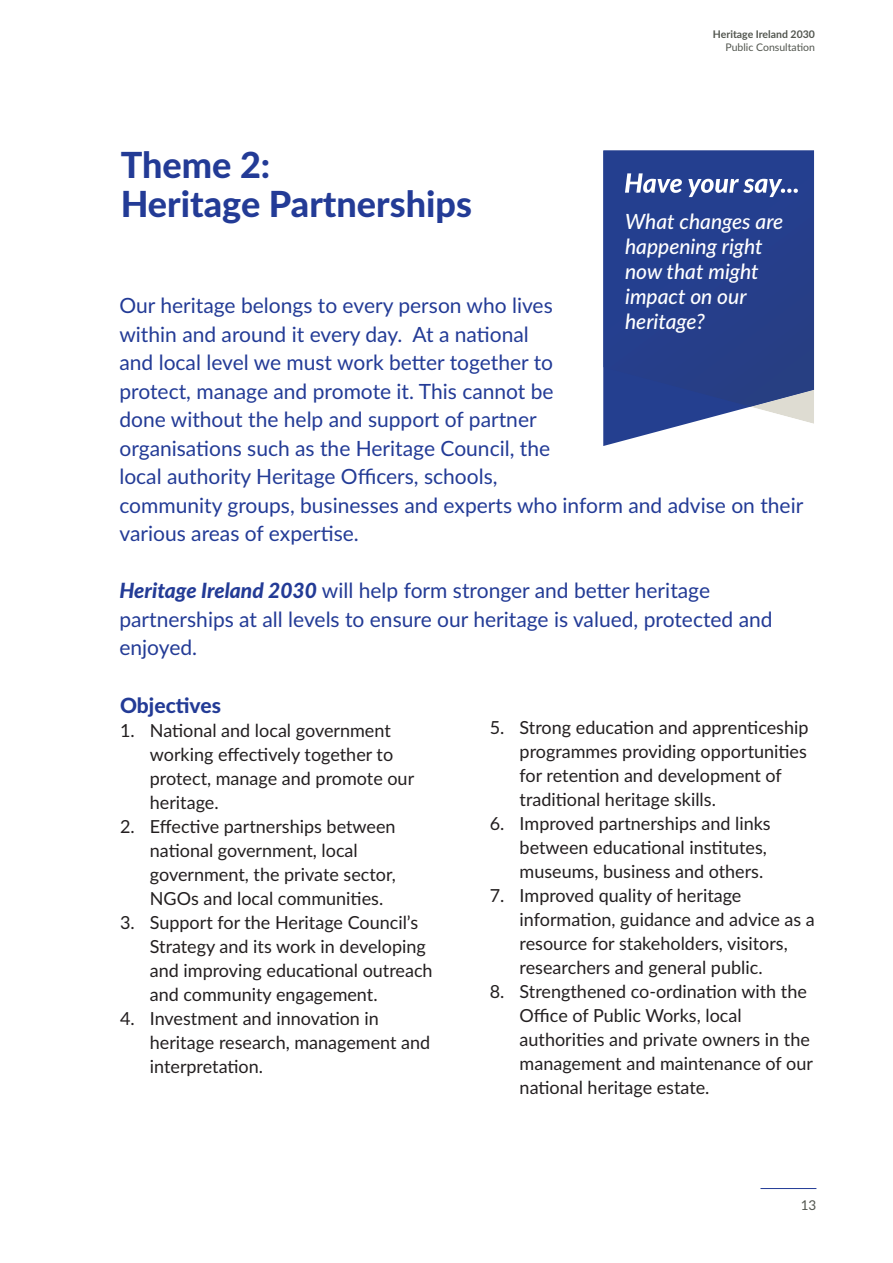
<style>
.page{position:relative;width:893px;height:1263px;background:#fff}
.page>*{position:absolute;margin:0;border:0;box-sizing:border-box;transform-origin:0 0}
.t1{font:800 36px/39px "Lato";color:#233b96}
.t2{font:21px/28.5px "Lato";color:#233b96}
.t3{font:italic 500 21px/25.2px "Lato";color:#fff}
.t4{font:800 21px "Lato";color:#233b96}
.t5{font:18px/24px "Lato";color:#231f20}
.t6{font:13.5px "Lato";color:#52564f}
.t7{font:700 10.5px "Lato";color:#52564f}
.t8{font:10.5px "Lato";color:#52564f}
.s1{font-weight:800;font-style:italic}
</style>
<div class="page">
<hr style="left:760px;top:1188px;width:56px;height:1px;background:#233b96">
<svg style="left:603px;top:407px;width:85px;height:39px;fill:#243f8f"></svg>
<div style="left:603px;top:150px;width:85px;height:257px;background:#243f8f"></div>
<svg style="left:625px;top:173px;width:57px;height:20px"></svg>
<svg style="left:688px;top:150px;width:126px;height:274px"></svg>
<p class="t7" style="left:713px;top:28px;width:104px">Heritage Ireland 2030</p>
<p class="t8" style="left:725px;top:41px;width:91px">Public Consultation</p>
<h1 class="t1" style="left:121px;top:146px;width:353px">Theme 2:<br>Heritage Partnerships</h1>
<p class="t3" style="left:625px;top:209px;width:160px">What changes are happening right now that might impact on our heritage?</p>
<p class="t2" style="left:119px;top:292px;width:685px">Our heritage belongs to every person who lives<br>within and around it every day. At a national<br>and local level we must work better together to<br>protect, manage and promote it. This cannot be<br>done without the help and support of partner<br>organisations such as the Heritage Council, the<br>local authority Heritage Officers, schools,<br>community groups, businesses and experts who inform and advise on their various areas of expertise.</p>
<p class="t2" style="left:119px;top:577px;width:655px"><span class="s1">Heritage Ireland 2030</span> will help form stronger and better heritage partnerships at all levels to ensure our heritage is valued, protected and enjoyed.</p>
<p class="t4" style="left:120px;top:693px;width:102px">Objectives</p>
<p class="t5" style="left:150px;top:718px;width:266px;text-indent:-30px">1. National and local government working effectively together to protect, manage and promote our heritage.</p>
<p class="t5" style="left:150px;top:814px;width:248px;text-indent:-30px">2. Effective partnerships between national government, local government, the private sector,<br>NGOs and local communities.</p>
<p class="t5" style="left:150px;top:910px;width:284px;text-indent:-30px">3. Support for the Heritage Council’s Strategy and its work in developing and improving educational outreach and community engagement.</p>
<p class="t5" style="left:150px;top:1006px;width:282px;text-indent:-30px">4. Investment and innovation in heritage research, management and interpretation.</p>
<p class="t5" style="left:520px;top:716px;width:290px;text-indent:-30px">5. Strong education and apprenticeship programmes providing opportunities for retention and development of traditional heritage skills.</p>
<p class="t5" style="left:520px;top:812px;width:253px;text-indent:-30px">6. Improved partnerships and links between educational institutes, museums, business and others.</p>
<p class="t5" style="left:520px;top:884px;width:297px;text-indent:-30px">7. Improved quality of heritage information, guidance and advice as a resource for stakeholders, visitors, researchers and general public.</p>
<p class="t5" style="left:520px;top:980px;width:295px;text-indent:-30px">8. Strengthened co-ordination with the Office of Public Works, local authorities and private owners in the management and maintenance of our national heritage estate.</p>
<p class="t6" style="left:801px;top:1197px;width:17px">13</p>
</div>
